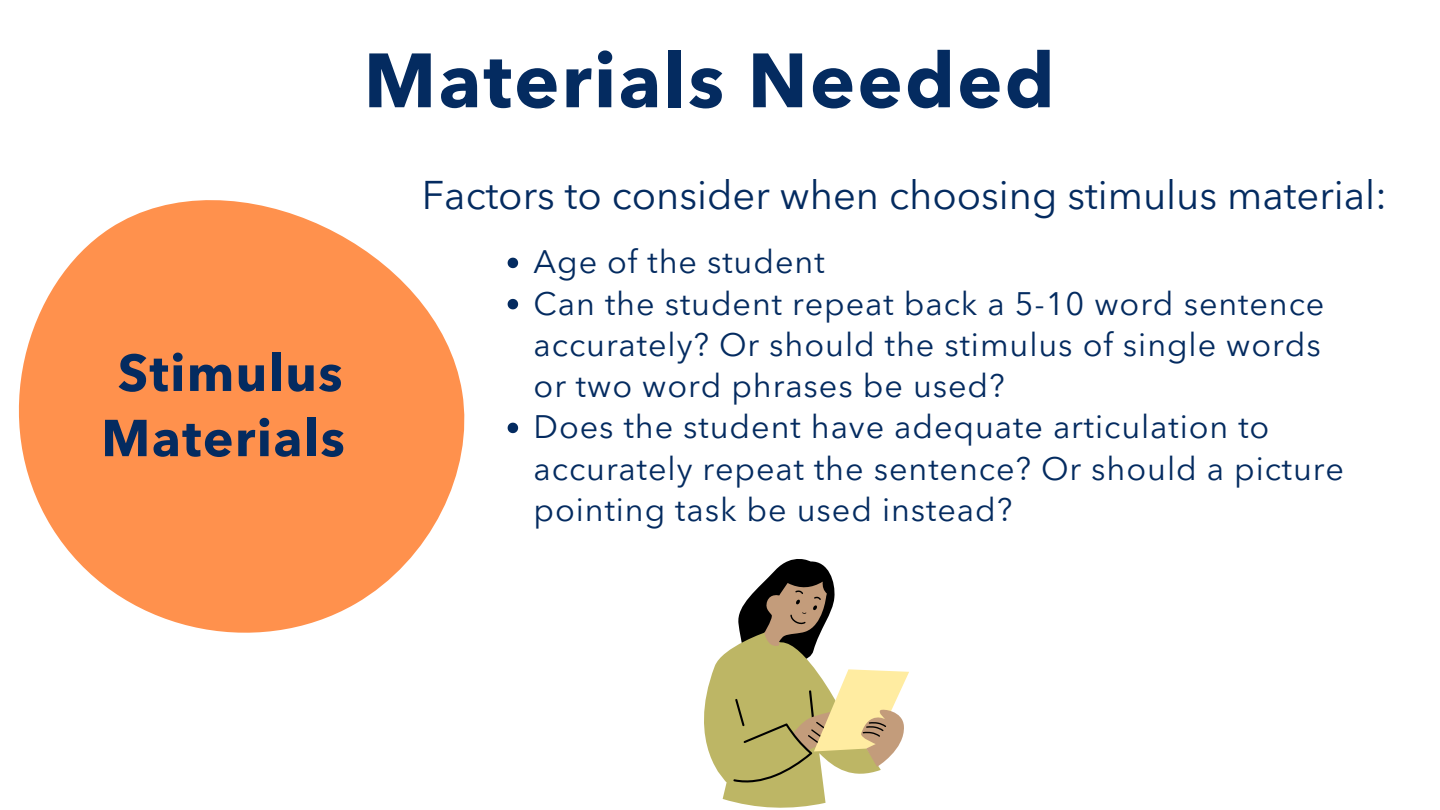
<style>
.page{position:relative;width:1440px;height:810px;background:#fff}
.page>*{position:absolute;margin:0;border:0;box-sizing:border-box;transform-origin:0 0}
.t1{font:700 76px "Avenir Next LT Pro";letter-spacing:.03em;color:#042b60}
.t2{font:700 51.4px/65.2px "Avenir Next LT Pro";letter-spacing:.03em;color:#042b60;text-align:center}
.t3{font:40px "Avenir Next LT Pro";color:#042b60}
.t4{font:32.5px/41.2px "Avenir Next LT Pro";letter-spacing:.03em;color:#042b60}
</style>
<div class="page">
<svg style="left:18px;top:200px;width:447px;height:433px;fill:#ff914d"></svg>
<svg style="left:508px;top:258px;width:10px;height:10px"></svg>
<svg style="left:508px;top:299px;width:10px;height:10px"></svg>
<svg style="left:508px;top:423px;width:10px;height:10px"></svg>
<svg style="left:704px;top:559px;width:205px;height:249px"></svg>
<h1 class="t1" style="left:364px;top:34px;width:692px">Materials Needed</h1>
<h2 class="t2" style="left:101px;top:340px;width:245px">Stimulus<br>Materials</h2>
<p class="t3" style="left:422px;top:170px;width:967px">Factors to consider when choosing stimulus material:</p>
<p class="t4" style="left:534px;top:241px;width:812px">Age of the student<br>Can the student repeat back a 5-10 word sentence accurately? Or should the stimulus of single words or two word phrases be used?<br>Does the student have adequate articulation to accurately repeat the sentence? Or should a picture pointing task be used instead?</p>
</div>
